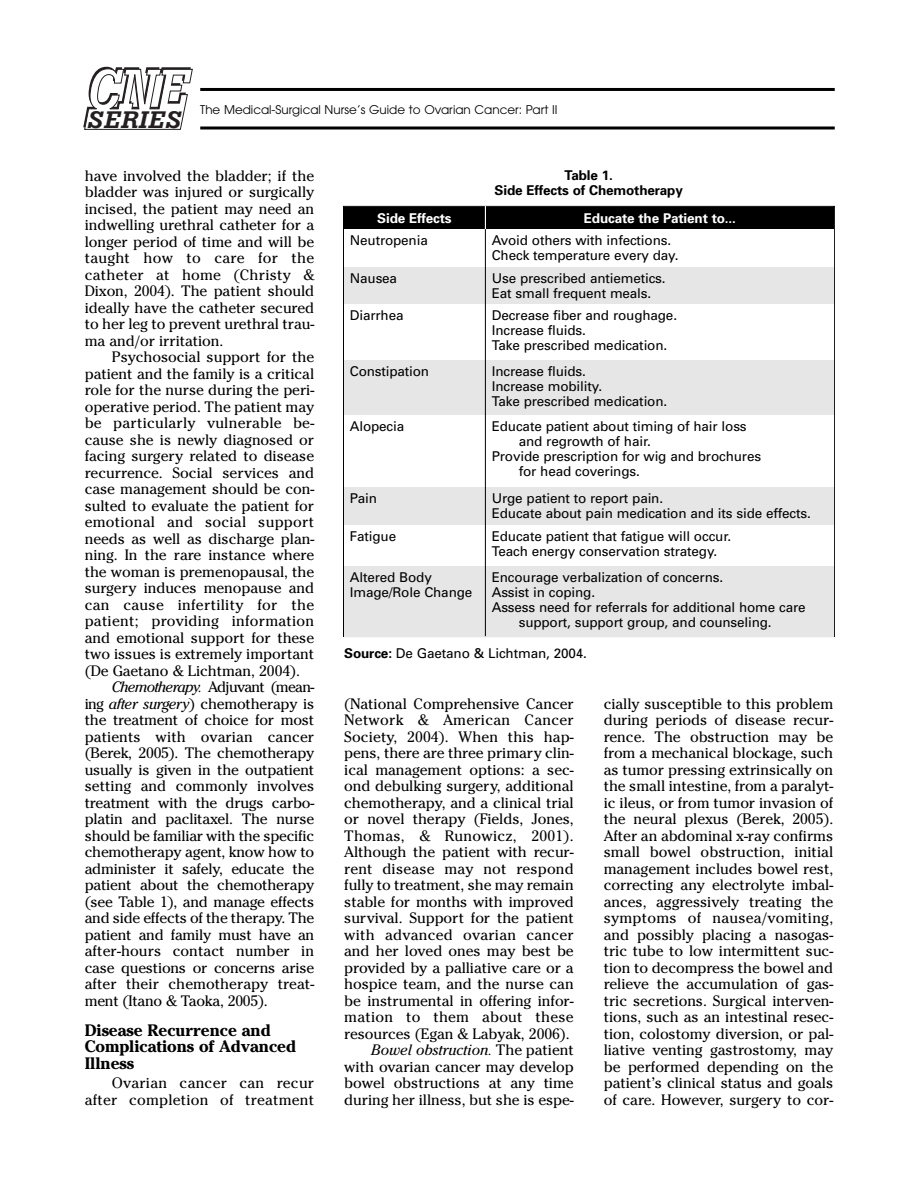
<style>
.page{position:relative;width:918px;height:1188px;background:#fff}
.page>*{position:absolute;margin:0;border:0;box-sizing:border-box;transform-origin:0 0}
.t1{font:italic 500 23.55px "Boton";letter-spacing:.04em;color:#231f20;scale:1.16 1}
.t2{font:700 16.5px/16.5px "Cheltenham";letter-spacing:-.005em;color:#000}
.t3{font:15px/16.5px "Cheltenham";letter-spacing:-.005em;color:#000;text-align:justify}
.t4{font:15px/16.5px "Cheltenham";letter-spacing:.015em;color:#000;text-align:right}
.t5{font:15px "Cheltenham";letter-spacing:-.045em;color:#000}
.t6{font:13.5px/15px "Univers";letter-spacing:-.01em;color:#000}
.t7{font:700 13.5px "Univers";letter-spacing:-.01em;color:#fff}
.t8{font:700 13.5px/15px "Univers";letter-spacing:-.01em;color:#000;text-align:center}
.t9{font:12px "Avant Garde";color:#000}
.s1{font-style:italic}
.s2{font-weight:700}
</style>
<div class="page">
<svg style="left:83px;top:67px;width:110px;height:63px"></svg>
<hr style="left:200px;top:88px;width:635px;height:3px;background:#000">
<hr style="left:200px;top:127px;width:635px;height:3px;background:#000">
<div style="left:344px;top:207px;width:141px;height:22px;background:#000"></div>
<div style="left:485px;top:207px;width:349px;height:22px;background:#000"></div>
<div style="left:344px;top:267px;width:141px;height:38px;background:#e6e6e6"></div>
<div style="left:485px;top:267px;width:349px;height:38px;background:#e6e6e6"></div>
<div style="left:344px;top:360px;width:141px;height:55px;background:#e6e6e6"></div>
<div style="left:485px;top:360px;width:349px;height:55px;background:#e6e6e6"></div>
<div style="left:344px;top:487px;width:141px;height:38px;background:#e6e6e6"></div>
<div style="left:485px;top:487px;width:349px;height:38px;background:#e6e6e6"></div>
<div style="left:344px;top:566px;width:141px;height:70px;background:#e6e6e6"></div>
<div style="left:485px;top:566px;width:349px;height:70px;background:#e6e6e6"></div>
<hr style="left:485px;top:207px;width:1px;height:429px;background:#000">
<svg style="left:485px;top:206px;width:1px;height:23px"></svg>
<h1 class="t1" style="left:87px;top:111px;width:82px">SERIES</h1>
<p class="t9" style="left:200px;top:105px;width:359px">The Medical-Surgical Nurse’s Guide to Ovarian Cancer: Part II</p>
<p class="t3" style="left:85px;top:169px;width:231px">have involved the bladder; if the bladder was injured or surgically incised, the patient may need an indwelling urethral catheter for a longer period of time and will be taught how to care for the catheter at home (Christy &amp; Dixon, 2004). The patient should ideally have the catheter secured to her leg to prevent urethral trau&shy;ma and/or irritation.</p>
<p class="t3" style="left:112px;top:350px;width:204px">Psychosocial support for the</p>
<p class="t3" style="left:85px;top:367px;width:231px">patient and the family is a critical</p>
<p class="t3" style="left:85px;top:383px;width:231px">role for the nurse during the peri-</p>
<p class="t3" style="left:85px;top:400px;width:231px">operative period. The patient may</p>
<p class="t4" style="left:85px;top:416px;width:231px">be particularly vulnerable be-</p>
<p class="t3" style="left:85px;top:433px;width:231px">cause she is newly diagnosed or</p>
<p class="t3" style="left:85px;top:449px;width:231px">facing surgery related to disease</p>
<p class="t3" style="left:85px;top:466px;width:231px">recurrence. Social services and</p>
<p class="t3" style="left:85px;top:482px;width:231px">case management should be con-</p>
<p class="t3" style="left:85px;top:499px;width:231px">sulted to evaluate the patient for</p>
<p class="t4" style="left:85px;top:515px;width:231px">emotional and social support</p>
<p class="t3" style="left:85px;top:532px;width:231px">needs as well as discharge plan-</p>
<p class="t3" style="left:85px;top:548px;width:231px">ning. In the rare instance where</p>
<p class="t3" style="left:85px;top:565px;width:231px">the woman is premenopausal, the</p>
<p class="t3" style="left:85px;top:581px;width:231px">surgery induces menopause and</p>
<p class="t4" style="left:85px;top:598px;width:231px">can cause infertility for the</p>
<p class="t4" style="left:85px;top:614px;width:231px">patient; providing information</p>
<p class="t3" style="left:85px;top:631px;width:231px">and emotional support for these</p>
<p class="t3" style="left:85px;top:647px;width:231px">two issues is extremely important</p>
<p class="t3" style="left:85px;top:664px;width:217px">(De Gaetano &amp; Lichtman, 2004).</p>
<p class="t5" style="left:112px;top:682px;width:204px"><span class="s1">Chemotherapy.</span> Adjuvant (mean-</p>
<p class="t3" style="left:85px;top:697px;width:231px">ing <span class="s1">after surgery</span>) chemotherapy is</p>
<p class="t3" style="left:85px;top:713px;width:231px">the treatment of choice for most</p>
<p class="t3" style="left:85px;top:730px;width:231px">patients with ovarian cancer</p>
<p class="t3" style="left:85px;top:746px;width:231px">(Berek, 2005). The chemotherapy</p>
<p class="t3" style="left:85px;top:763px;width:231px">usually is given in the outpatient</p>
<p class="t3" style="left:85px;top:779px;width:231px">setting and commonly involves</p>
<p class="t3" style="left:85px;top:796px;width:231px">treatment with the drugs carbo-</p>
<p class="t3" style="left:85px;top:812px;width:231px">platin and paclitaxel. The nurse</p>
<p class="t3" style="left:85px;top:829px;width:231px">should be familiar with the specific</p>
<p class="t3" style="left:85px;top:845px;width:231px">chemotherapy agent, know how to</p>
<p class="t3" style="left:85px;top:862px;width:231px">administer it safely, educate the</p>
<p class="t3" style="left:85px;top:878px;width:231px">patient about the chemotherapy</p>
<p class="t3" style="left:85px;top:895px;width:231px">(see Table 1), and manage effects</p>
<p class="t3" style="left:85px;top:911px;width:231px">and side effects of the therapy. The</p>
<p class="t3" style="left:85px;top:928px;width:231px">patient and family must have an</p>
<p class="t3" style="left:85px;top:944px;width:231px">after-hours contact number in</p>
<p class="t3" style="left:85px;top:961px;width:231px">case questions or concerns arise</p>
<p class="t3" style="left:85px;top:977px;width:231px">after their chemotherapy treat-</p>
<p class="t3" style="left:85px;top:994px;width:184px">ment (Itano &amp; Taoka, 2005).</p>
<p class="t2" style="left:85px;top:1024px;width:213px">Disease Recurrence and<br>Complications of Advanced<br>Illness</p>
<p class="t4" style="left:85px;top:1076px;width:231px">Ovarian cancer can recur after completion of treatment</p>
<p class="t8" style="left:495px;top:169px;width:190px">Table 1.<br>Side Effects of Chemotherapy</p>
<p class="t7" style="left:377px;top:213px;width:76px">Side Effects</p>
<p class="t7" style="left:584px;top:213px;width:154px">Educate the Patient to...</p>
<p class="t6" style="left:350px;top:234px;width:79px">Neutropenia</p>
<p class="t6" style="left:492px;top:234px;width:188px">Avoid others with infections.<br>Check temperature every day.</p>
<p class="t6" style="left:350px;top:272px;width:49px">Nausea</p>
<p class="t6" style="left:492px;top:272px;width:175px">Use prescribed antiemetics.<br>Eat small frequent meals.</p>
<p class="t6" style="left:350px;top:309px;width:55px">Diarrhea</p>
<p class="t6" style="left:492px;top:309px;width:187px">Decrease fiber and roughage.<br>Increase fluids.<br>Take prescribed medication.</p>
<p class="t6" style="left:350px;top:365px;width:81px">Constipation</p>
<p class="t6" style="left:492px;top:365px;width:177px">Increase fluids.<br>Increase mobility.<br>Take prescribed medication.</p>
<p class="t6" style="left:350px;top:420px;width:56px">Alopecia</p>
<p class="t6" style="left:492px;top:420px;width:256px">Educate patient about timing of hair loss</p>
<p class="t6" style="left:519px;top:435px;width:134px">and regrowth of hair.</p>
<p class="t6" style="left:492px;top:450px;width:271px">Provide prescription for wig and brochures</p>
<p class="t6" style="left:519px;top:465px;width:123px">for head coverings.</p>
<p class="t6" style="left:350px;top:492px;width:29px">Pain</p>
<p class="t6" style="left:492px;top:492px;width:321px">Urge patient to report pain.<br>Educate about pain medication and its side effects.</p>
<p class="t6" style="left:350px;top:530px;width:48px">Fatigue</p>
<p class="t6" style="left:492px;top:530px;width:241px">Educate patient that fatigue will occur.<br>Teach energy conservation strategy.</p>
<p class="t6" style="left:350px;top:571px;width:124px">Altered Body<br>Image/Role Change</p>
<p class="t6" style="left:492px;top:571px;width:233px">Encourage verbalization of concerns.</p>
<p class="t6" style="left:492px;top:586px;width:105px">Assist in coping.</p>
<p class="t6" style="left:492px;top:601px;width:316px">Assess need for referrals for additional home care</p>
<p class="t6" style="left:519px;top:616px;width:254px">support, support group, and counseling.</p>
<p class="t6" style="left:344px;top:647px;width:244px"><span class="s2">Source:</span> De Gaetano &amp; Lichtman, 2004.</p>
<p class="t3" style="left:344px;top:697px;width:231px;text-align:right">(National Comprehensive Cancer<br>Network &amp; American Cancer<br>Society, 2004). When this hap&shy;pens, there are three primary clin&shy;ical management options: a sec&shy;ond debulking surgery, additional chemotherapy, and a clinical trial or novel therapy (Fields, Jones,<br>Thomas, &amp; Runowicz, 2001).<br>Although the patient with recur&shy;rent disease may not respond fully to treatment, she may remain stable for months with improved survival. Support for the patient with advanced ovarian cancer and her loved ones may best be provided by a palliative care or a hospice team, and the nurse can be instrumental in offering infor&shy;mation to them about these resources (Egan &amp; Labyak, 2006).<br><span class="s1">Bowel obstruction.</span> The patient with ovarian cancer may develop bowel obstructions at any time during her illness, but she is espe-</p>
<p class="t3" style="left:604px;top:697px;width:231px">cially susceptible to this problem during periods of disease recur&shy;rence. The obstruction may be from a mechanical blockage, such as tumor pressing extrinsically on the small intestine, from a paralyt&shy;ic ileus, or from tumor invasion of the neural plexus (Berek, 2005).<br>After an abdominal x-ray confirms small bowel obstruction, initial management includes bowel rest, correcting any electrolyte imbal&shy;ances, aggressively treating the symptoms of nausea/vomiting, and possibly placing a nasogas&shy;tric tube to low intermittent suc&shy;tion to decompress the bowel and relieve the accumulation of gas&shy;tric secretions. Surgical interven&shy;tions, such as an intestinal resec&shy;tion, colostomy diversion, or pal&shy;liative venting gastrostomy, may be performed depending on the patient’s clinical status and goals of care. However, surgery to cor-</p>
</div>
